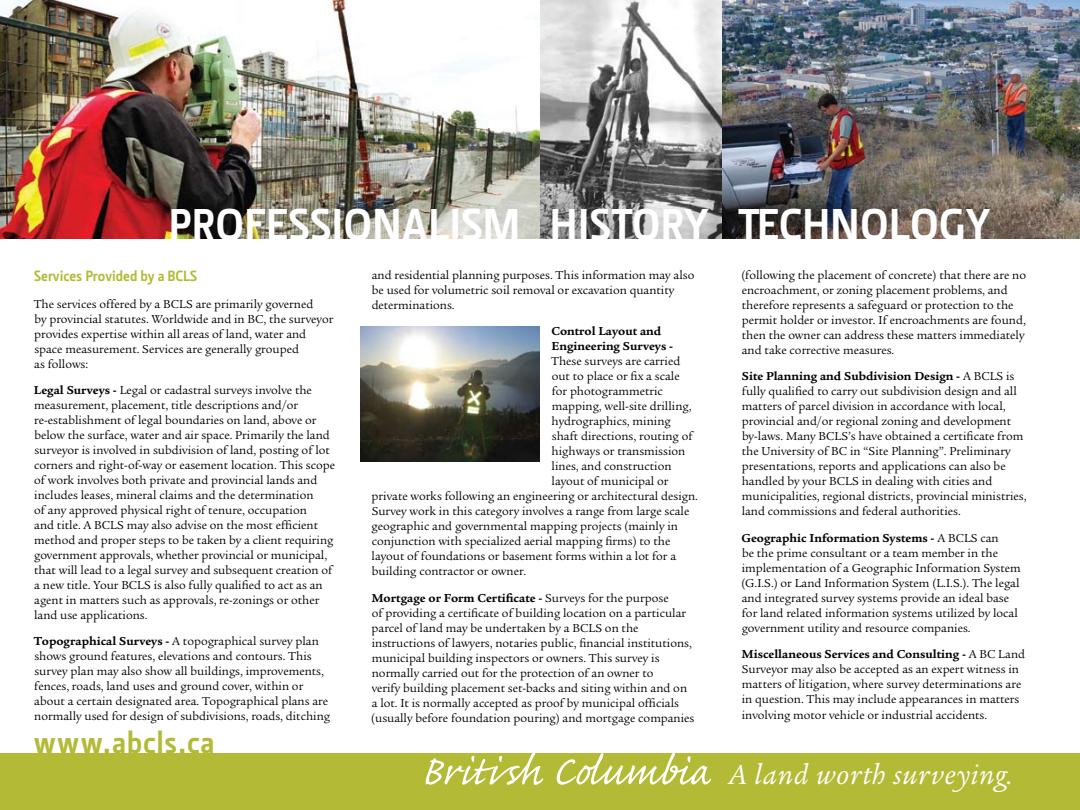
<style>
.page{position:relative;width:1080px;height:810px;background:#fff}
.page>*{position:absolute;margin:0;border:0;box-sizing:border-box;transform-origin:0 0}
.t1{font:700 45px "Section";color:#fff}
.t2{font:700 31.25px "Section";letter-spacing:.025em;color:#b3ba35}
.t3{font:italic 30px "Legacy Serif";letter-spacing:.025em;color:#fff}
.t4{font:700 15px "Section";color:#b3ba35}
.t5{font:12.5px/15px "Legacy Serif";color:#000}
.t6{font:700 12.5px/15px "Legacy Serif";color:#000}
.s1{font-weight:700}
.s2{font-family:"Caflisch Script Pro";font-style:normal;font-size:52.5px}
</style>
<div class="page">
<img style="left:0;top:0;width:1080px;height:239px">
<div style="left:0;top:753px;width:1080px;height:57px;background:#b3ba35"></div>
<img style="left:360px;top:326px;width:180px;height:135px">
<h1 class="t1" style="left:168px;top:200px;width:824px">professionalism History Tech nology</h1>
<p class="t4" style="left:34px;top:268px;width:164px">Services Provided by a BCLS</p>
<p class="t5" style="left:34px;top:296px;width:301px">The services offered by a BCLS are primarily governed<br>by provincial statutes. Worldwide and in BC, the surveyor provides expertise within all areas of land, water and space measurement. Services are generally grouped<br>as follows:</p>
<p class="t5" style="left:34px;top:383px;width:303px"><span class="s1">Legal Surveys -</span> Legal or cadastral surveys involve the measurement, placement, title descriptions and/or re-establishment of legal boundaries on land, above or below the surface, water and air space. Primarily the land surveyor is involved in subdivision of land, posting of lot corners and right-of-way or easement location. This scope of work involves both private and provincial lands and includes leases, mineral claims and the determination<br>of any approved physical right of tenure, occupation<br>and title. A BCLS may also advise on the most efficient method and proper steps to be taken by a client requiring government approvals, whether provincial or municipal, that will lead to a legal survey and subsequent creation of a new title. Your BCLS is also fully qualified to act as an agent in matters such as approvals, re-zonings or other land use applications.</p>
<p class="t5" style="left:34px;top:634px;width:298px"><span class="s1">Topographical Surveys -</span> A topographical survey plan shows ground features, elevations and contours. This survey plan may also show all buildings, improvements, fences, roads, land uses and ground cover, within or about a certain designated area. Topographical plans are normally used for design of subdivisions, roads, ditching</p>
<h2 class="t2" style="left:34px;top:725px;width:182px">www.abcls.ca</h2>
<p class="t5" style="left:372px;top:268px;width:324px">and residential planning purposes. This information may also be used for volumetric soil removal or excavation quantity determinations.</p>
<p class="t6" style="left:552px;top:324px;width:123px">Control Layout and<br>Engineering Surveys -</p>
<p class="t5" style="left:551px;top:354px;width:131px">These surveys are carried</p>
<p class="t5" style="left:552px;top:369px;width:129px">out to place or fix a scale</p>
<p class="t5" style="left:552px;top:384px;width:113px">for photogrammetric</p>
<p class="t5" style="left:552px;top:399px;width:141px">mapping, well-site drilling,</p>
<p class="t5" style="left:552px;top:414px;width:121px">hydrographics, mining</p>
<p class="t5" style="left:552px;top:429px;width:142px">shaft directions, routing of</p>
<p class="t5" style="left:552px;top:444px;width:135px">highways or transmission</p>
<p class="t5" style="left:552px;top:459px;width:121px">lines, and construction</p>
<p class="t5" style="left:552px;top:474px;width:119px">layout of municipal or</p>
<p class="t5" style="left:372px;top:489px;width:328px">private works following an engineering or architectural design.</p>
<p class="t5" style="left:372px;top:504px;width:319px">Survey work in this category involves a range from large scale</p>
<p class="t5" style="left:372px;top:519px;width:308px">geographic and governmental mapping projects (mainly in</p>
<p class="t5" style="left:372px;top:534px;width:300px">conjunction with specialized aerial mapping firms) to the</p>
<p class="t5" style="left:372px;top:549px;width:306px">layout of foundations or basement forms within a lot for a</p>
<p class="t5" style="left:372px;top:564px;width:156px">building contractor or owner.</p>
<p class="t5" style="left:371px;top:590px;width:325px"><span class="s1">Mortgage or Form Certificate -</span> Surveys for the purpose<br>of providing a certificate of building location on a particular parcel of land may be undertaken by a BCLS on the instructions of lawyers, notaries public, financial institutions, municipal building inspectors or owners. This survey is normally carried out for the protection of an owner to<br>verify building placement set-backs and siting within and on a lot. It is normally accepted as proof by municipal officials (usually before foundation pouring) and mortgage companies</p>
<p class="t5" style="left:741px;top:268px;width:286px">(following the placement of concrete) that there are no encroachment, or zoning placement problems, and therefore represents a safeguard or protection to the permit holder or investor. If encroachments are found, then the owner can address these matters immediately and take corrective measures.</p>
<p class="t5" style="left:742px;top:369px;width:286px"><span class="s1">Site Planning and Subdivision Design -</span> A BCLS is fully qualified to carry out subdivision design and all matters of parcel division in accordance with local, provincial and/or regional zoning and development by-laws. Many BCLS’s have obtained a certificate from the University of BC in “Site Planning”. Preliminary presentations, reports and applications can also be handled by your BCLS in dealing with cities and municipalities, regional districts, provincial ministries, land commissions and federal authorities.</p>
<p class="t5" style="left:741px;top:530px;width:281px"><span class="s1">Geographic Information Systems -</span> A BCLS can<br>be the prime consultant or a team member in the implementation of a Geographic Information System (G.I.S.) or Land Information System (L.I.S.). The legal and integrated survey systems provide an ideal base for land related information systems utilized by local government utility and resource companies.</p>
<p class="t5" style="left:741px;top:647px;width:285px"><span class="s1">Miscellaneous Services and Consulting -</span> A BC Land Surveyor may also be accepted as an expert witness in matters of litigation, where survey determinations are in question. This may include appearances in matters</p>
<p class="t5" style="left:742px;top:708px;width:247px">involving motor vehicle or industrial accidents.</p>
<h3 class="t3" style="left:420px;top:758px;width:594px"><span class="s2">British Columbia</span> A land worth surveying.</h3>
</div>
